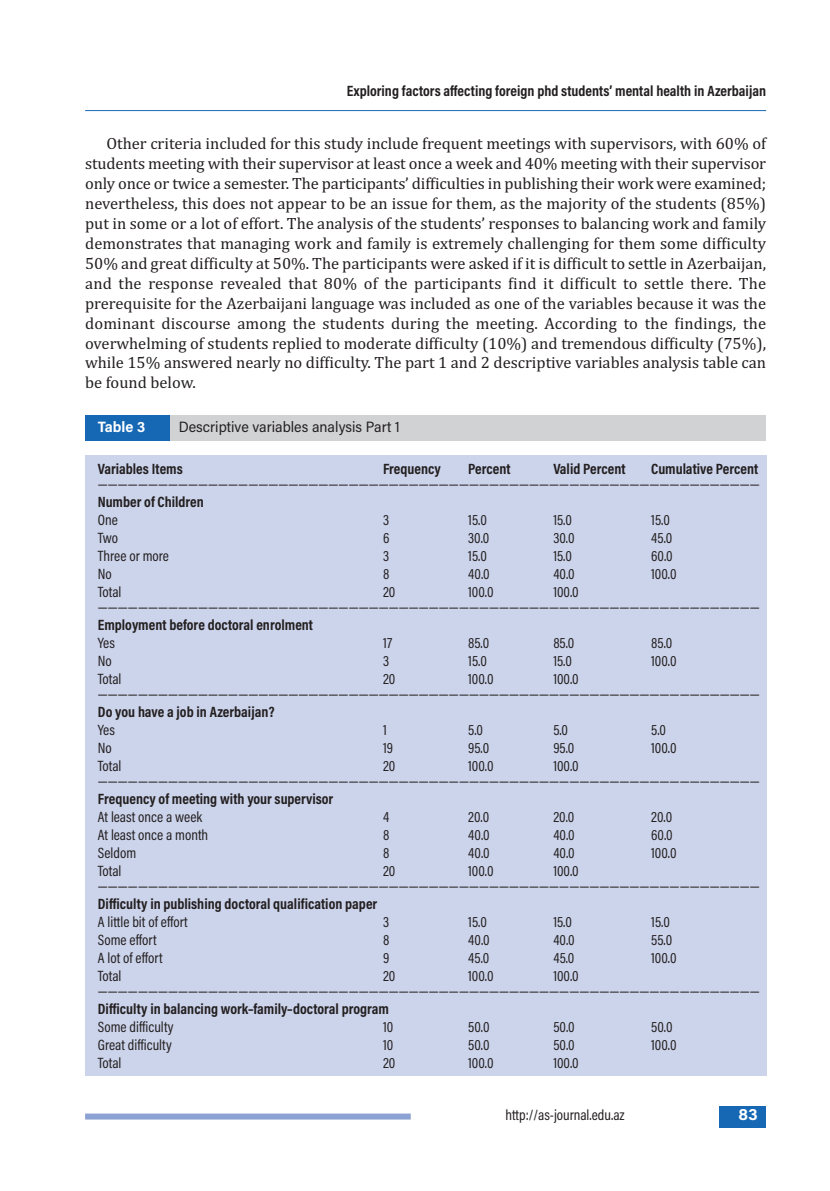
<style>
.page{position:relative;width:830px;height:1191px;background:#fff}
.page>*{position:absolute;margin:0;border:0;box-sizing:border-box;transform-origin:0 0}
.t1{font:16.5px/20px "Cambria";color:#231f20;text-align:justify}
.t2{font:700 16.5px "Acumin Pro";color:#fff}
.t3{font:15px/15px "Acumin Pro Cond";color:#231f20}
.t4{font:700 15px "Acumin Pro Cond";color:#231f20}
.t5{font:15px "Acumin Pro Semi Cond";color:#231f20}
.t6{font:700 15px "Acumin Pro Semi Cond";color:#fff}
</style>
<div class="page">
<hr style="left:85px;top:110px;width:680px;height:1px;background:#1768b4">
<div style="left:719px;top:1106px;width:46px;height:21px;background:#1768b4"></div>
<div style="left:85px;top:1113px;width:325px;height:6px;background:#8ca2d2"></div>
<div style="left:85px;top:415px;width:85px;height:26px;background:#1768b4"></div>
<div style="left:170px;top:415px;width:595px;height:26px;background:#d1d2d4"></div>
<div style="left:85px;top:455px;width:680px;height:621px;background:#ccd4eb"></div>
<p class="t4" style="left:346px;top:85px;width:420px">Exploring factors affecting foreign phd students’ mental health in Azerbaijan</p>
<p class="t1" style="left:85px;top:133px;width:682px;text-indent:21px">Other criteria included for this study include frequent meetings with supervisors, with 60% of students meeting with their supervisor at least once a week and 40% meeting with their supervisor only once or twice a semester. The participants’ difficulties in publishing their work were examined; nevertheless, this does not appear to be an issue for them, as the majority of the students (85%) put in some or a lot of effort. The analysis of the students’ responses to balancing work and family demonstrates that managing work and family is extremely challenging for them some difficulty 50% and great difficulty at 50%. The participants were asked if it is difficult to settle in Azerbaijan, and the response revealed that 80% of the participants find it difficult to settle there. The prerequisite for the Azerbaijani language was included as one of the variables because it was the dominant discourse among the students during the meeting. According to the findings, the overwhelming of students replied to moderate difficulty (10%) and tremendous difficulty (75%), while 15% answered nearly no difficulty. The part 1 and 2 descriptive variables analysis table can be found below.</p>
<p class="t6" style="left:98px;top:421px;width:49px">Table 3</p>
<p class="t5" style="left:179px;top:421px;width:222px">Descriptive variables analysis Part 1</p>
<p class="t4" style="left:98px;top:463px;width:86px">Variables Items</p>
<p class="t4" style="left:383px;top:463px;width:59px">Frequency</p>
<p class="t4" style="left:468px;top:463px;width:44px">Percent</p>
<p class="t4" style="left:553px;top:463px;width:74px">Valid Percent</p>
<p class="t4" style="left:651px;top:463px;width:108px">Cumulative Percent</p>
<p class="t3" style="left:98px;top:477px;width:663px">——————————————————————————————————————————————————————————————————</p>
<p class="t4" style="left:98px;top:496px;width:107px">Number of Children</p>
<p class="t3" style="left:98px;top:513px;width:21px">One</p>
<p class="t3" style="left:383px;top:513px;width:7px">3</p>
<p class="t3" style="left:468px;top:513px;width:20px">15.0</p>
<p class="t3" style="left:553px;top:513px;width:20px">15.0</p>
<p class="t3" style="left:651px;top:513px;width:20px">15.0</p>
<p class="t3" style="left:98px;top:531px;width:22px">Two</p>
<p class="t3" style="left:383px;top:531px;width:8px">6</p>
<p class="t3" style="left:468px;top:531px;width:23px">30.0</p>
<p class="t3" style="left:553px;top:531px;width:23px">30.0</p>
<p class="t3" style="left:651px;top:531px;width:23px">45.0</p>
<p class="t3" style="left:98px;top:549px;width:73px">Three or more</p>
<p class="t3" style="left:383px;top:549px;width:7px">3</p>
<p class="t3" style="left:468px;top:549px;width:20px">15.0</p>
<p class="t3" style="left:553px;top:549px;width:20px">15.0</p>
<p class="t3" style="left:651px;top:549px;width:23px">60.0</p>
<p class="t3" style="left:98px;top:567px;width:15px">No</p>
<p class="t3" style="left:383px;top:567px;width:8px">8</p>
<p class="t3" style="left:468px;top:567px;width:23px">40.0</p>
<p class="t3" style="left:553px;top:567px;width:23px">40.0</p>
<p class="t3" style="left:651px;top:567px;width:27px">100.0</p>
<p class="t3" style="left:98px;top:585px;width:25px">Total</p>
<p class="t3" style="left:383px;top:585px;width:14px">20</p>
<p class="t3" style="left:468px;top:585px;width:27px">100.0</p>
<p class="t3" style="left:98px;top:585px;width:663px;text-indent:455px">100.0 ——————————————————————————————————————————————————————————————————</p>
<p class="t4" style="left:98px;top:619px;width:216px">Employment before doctoral enrolment</p>
<p class="t3" style="left:98px;top:636px;width:19px">Yes</p>
<p class="t3" style="left:383px;top:636px;width:11px">17</p>
<p class="t3" style="left:468px;top:636px;width:23px">85.0</p>
<p class="t3" style="left:553px;top:636px;width:23px">85.0</p>
<p class="t3" style="left:651px;top:636px;width:23px">85.0</p>
<p class="t3" style="left:98px;top:654px;width:15px">No</p>
<p class="t3" style="left:383px;top:654px;width:7px">3</p>
<p class="t3" style="left:468px;top:654px;width:20px">15.0</p>
<p class="t3" style="left:553px;top:654px;width:20px">15.0</p>
<p class="t3" style="left:651px;top:654px;width:27px">100.0</p>
<p class="t3" style="left:98px;top:672px;width:25px">Total</p>
<p class="t3" style="left:383px;top:672px;width:14px">20</p>
<p class="t3" style="left:468px;top:672px;width:27px">100.0</p>
<p class="t3" style="left:98px;top:672px;width:663px;text-indent:455px">100.0 ——————————————————————————————————————————————————————————————————</p>
<p class="t4" style="left:98px;top:706px;width:178px">Do you have a job in Azerbaijan?</p>
<p class="t3" style="left:98px;top:723px;width:19px">Yes</p>
<p class="t3" style="left:383px;top:723px;width:5px">1</p>
<p class="t3" style="left:468px;top:723px;width:16px">5.0</p>
<p class="t3" style="left:553px;top:723px;width:16px">5.0</p>
<p class="t3" style="left:651px;top:723px;width:16px">5.0</p>
<p class="t3" style="left:98px;top:741px;width:15px">No</p>
<p class="t3" style="left:383px;top:741px;width:11px">19</p>
<p class="t3" style="left:468px;top:741px;width:23px">95.0</p>
<p class="t3" style="left:553px;top:741px;width:23px">95.0</p>
<p class="t3" style="left:651px;top:741px;width:27px">100.0</p>
<p class="t3" style="left:98px;top:759px;width:25px">Total</p>
<p class="t3" style="left:383px;top:759px;width:14px">20</p>
<p class="t3" style="left:468px;top:759px;width:27px">100.0</p>
<p class="t3" style="left:98px;top:759px;width:663px;text-indent:455px">100.0 ——————————————————————————————————————————————————————————————————</p>
<p class="t4" style="left:98px;top:793px;width:237px">Frequency of meeting with your supervisor</p>
<p class="t3" style="left:98px;top:810px;width:106px">At least once a week</p>
<p class="t3" style="left:383px;top:810px;width:8px">4</p>
<p class="t3" style="left:468px;top:810px;width:23px">20.0</p>
<p class="t3" style="left:553px;top:810px;width:23px">20.0</p>
<p class="t3" style="left:651px;top:810px;width:23px">20.0</p>
<p class="t3" style="left:98px;top:828px;width:112px">At least once a month</p>
<p class="t3" style="left:383px;top:828px;width:8px">8</p>
<p class="t3" style="left:468px;top:828px;width:23px">40.0</p>
<p class="t3" style="left:553px;top:828px;width:23px">40.0</p>
<p class="t3" style="left:651px;top:828px;width:23px">60.0</p>
<p class="t3" style="left:98px;top:846px;width:40px">Seldom</p>
<p class="t3" style="left:383px;top:846px;width:8px">8</p>
<p class="t3" style="left:468px;top:846px;width:23px">40.0</p>
<p class="t3" style="left:553px;top:846px;width:23px">40.0</p>
<p class="t3" style="left:651px;top:846px;width:27px">100.0</p>
<p class="t3" style="left:98px;top:864px;width:25px">Total</p>
<p class="t3" style="left:383px;top:864px;width:14px">20</p>
<p class="t3" style="left:468px;top:864px;width:27px">100.0</p>
<p class="t3" style="left:98px;top:864px;width:663px;text-indent:455px">100.0 ——————————————————————————————————————————————————————————————————</p>
<p class="t4" style="left:98px;top:898px;width:281px">Difficulty in publishing doctoral qualification paper</p>
<p class="t3" style="left:98px;top:915px;width:91px">A little bit of effort</p>
<p class="t3" style="left:383px;top:915px;width:7px">3</p>
<p class="t3" style="left:468px;top:915px;width:20px">15.0</p>
<p class="t3" style="left:553px;top:915px;width:20px">15.0</p>
<p class="t3" style="left:651px;top:915px;width:20px">15.0</p>
<p class="t3" style="left:98px;top:933px;width:60px">Some effort</p>
<p class="t3" style="left:383px;top:933px;width:8px">8</p>
<p class="t3" style="left:468px;top:933px;width:23px">40.0</p>
<p class="t3" style="left:553px;top:933px;width:23px">40.0</p>
<p class="t3" style="left:651px;top:933px;width:22px">55.0</p>
<p class="t3" style="left:98px;top:951px;width:66px">A lot of effort</p>
<p class="t3" style="left:383px;top:951px;width:8px">9</p>
<p class="t3" style="left:468px;top:951px;width:23px">45.0</p>
<p class="t3" style="left:553px;top:951px;width:23px">45.0</p>
<p class="t3" style="left:651px;top:951px;width:27px">100.0</p>
<p class="t3" style="left:98px;top:969px;width:25px">Total</p>
<p class="t3" style="left:383px;top:969px;width:14px">20</p>
<p class="t3" style="left:468px;top:969px;width:27px">100.0</p>
<p class="t3" style="left:98px;top:969px;width:663px;text-indent:455px">100.0 ——————————————————————————————————————————————————————————————————</p>
<p class="t4" style="left:98px;top:1003px;width:292px">Difficulty in balancing work–family–doctoral program</p>
<p class="t3" style="left:98px;top:1020px;width:77px">Some difficulty</p>
<p class="t3" style="left:383px;top:1020px;width:12px">10</p>
<p class="t3" style="left:468px;top:1020px;width:23px">50.0</p>
<p class="t3" style="left:553px;top:1020px;width:23px">50.0</p>
<p class="t3" style="left:651px;top:1020px;width:23px">50.0</p>
<p class="t3" style="left:98px;top:1038px;width:75px">Great difficulty</p>
<p class="t3" style="left:383px;top:1038px;width:12px">10</p>
<p class="t3" style="left:468px;top:1038px;width:23px">50.0</p>
<p class="t3" style="left:553px;top:1038px;width:23px">50.0</p>
<p class="t3" style="left:651px;top:1038px;width:27px">100.0</p>
<p class="t3" style="left:98px;top:1056px;width:25px">Total</p>
<p class="t3" style="left:383px;top:1056px;width:14px">20</p>
<p class="t3" style="left:468px;top:1056px;width:27px">100.0</p>
<p class="t3" style="left:553px;top:1056px;width:27px">100.0</p>
<p class="t3" style="left:505px;top:1108px;width:120px">http://as-journal.edu.az</p>
<p class="t2" style="left:738px;top:1108px;width:21px">83</p>
</div>
